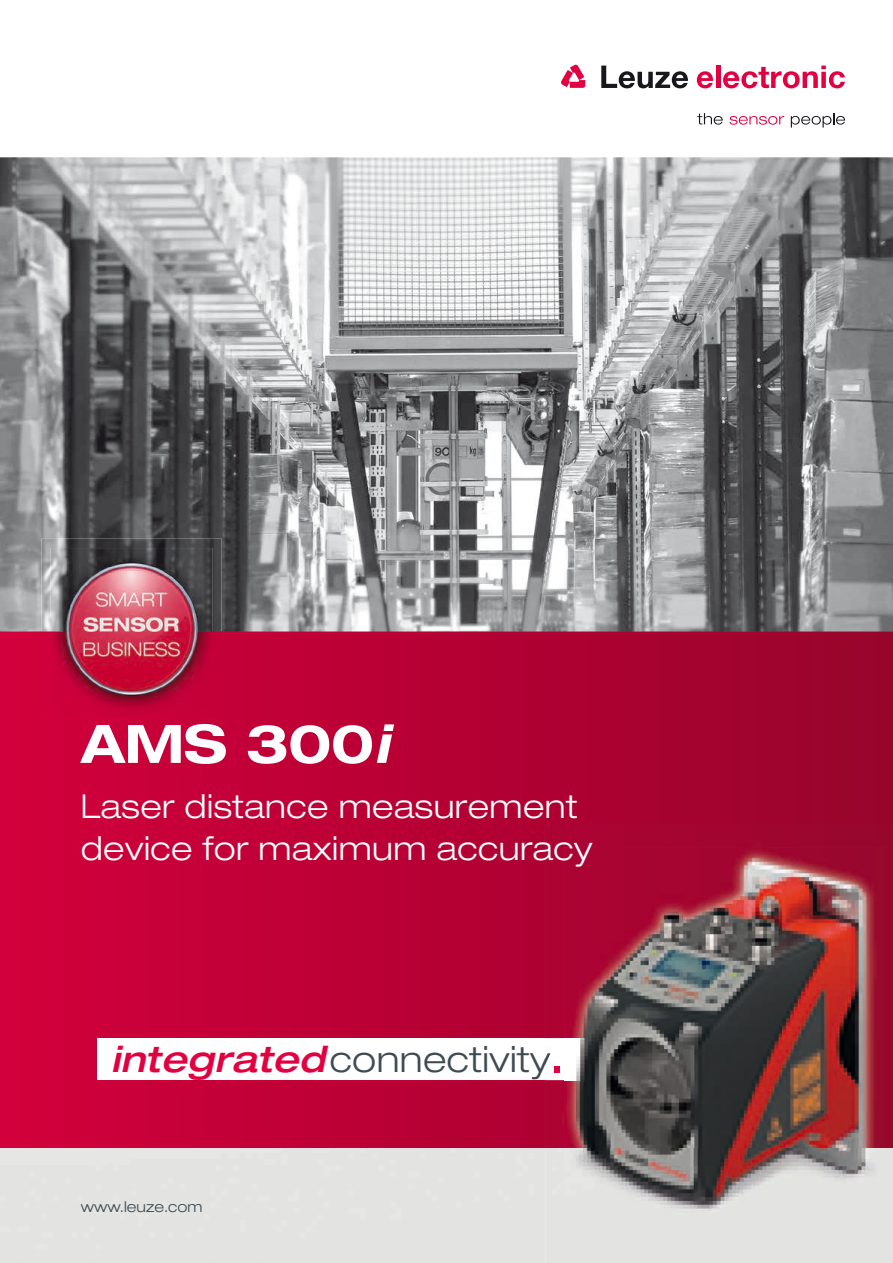
<style>
.page{position:relative;width:893px;height:1263px;background:#fff}
.page>*{position:absolute;margin:0;border:0;box-sizing:border-box;transform-origin:0 0}
.t1{font:700 expanded 52.95px "Helvetica Neue LT Pro";letter-spacing:-.01em;color:#fff}
.t2{font:300 expanded 36.15px "Helvetica Neue LT Pro";letter-spacing:.01em;color:#3f4b53}
.t3{font:300 expanded 33px/42px "Helvetica Neue LT Pro";letter-spacing:.015em;color:#fff}
.t4{font:300 expanded 15px "Helvetica Neue LT Pro";color:#3f4b53}
.s1{font-style:italic}
.s2{font-weight:500;font-style:italic;color:#e30040}
.s3{font-weight:500;color:#e30040}
</style>
<div class="page">
<svg style="left:0;top:631px;width:893px;height:517px;background:#b90035"></svg>
<img style="left:0;top:157px;width:893px;height:474px">
<div style="left:98px;top:1038px;width:489px;height:42px;background:#fff"></div>
<svg style="left:561px;top:64px;width:24px;height:24px"></svg>
<svg style="left:697px;top:71px;width:16px;height:17px"></svg>
<hr style="left:716px;top:66px;width:4px;height:22px;background:#e30040">
<svg style="left:723px;top:66px;width:122px;height:22px"></svg>
<svg style="left:730px;top:116px;width:54px;height:9px"></svg>
<svg style="left:601px;top:66px;width:87px;height:22px"></svg>
<svg style="left:697px;top:113px;width:26px;height:12px"></svg>
<svg style="left:791px;top:113px;width:54px;height:15px"></svg>
<img style="left:41px;top:538px;width:180px;height:181px">
<img style="left:50px;top:548px;width:163px;height:162px">
<img style="left:61px;top:559px;width:140px;height:138px">
<img style="left:546px;top:824px;width:346px;height:439px">
<img style="left:546px;top:1038px;width:19px;height:42px">
<img style="left:546px;top:1046px;width:4px;height:33px">
<svg style="left:554px;top:1067px;width:6px;height:5px"></svg>
<img style="left:565px;top:847px;width:319px;height:372px">
<h1 class="t1" style="left:81px;top:709px;width:310px">AMS 300<span class="s1">i</span></h1>
<p class="t3" style="left:81px;top:784px;width:513px">Laser distance measurement device for maximum accuracy</p>
<p class="t2" style="left:111px;top:1037px;width:454px"><span class="s2">integrated</span>connectivity<span class="s3">.</span></p>
<p class="t4" style="left:81px;top:1198px;width:123px">www.leuze.com</p>
</div>
